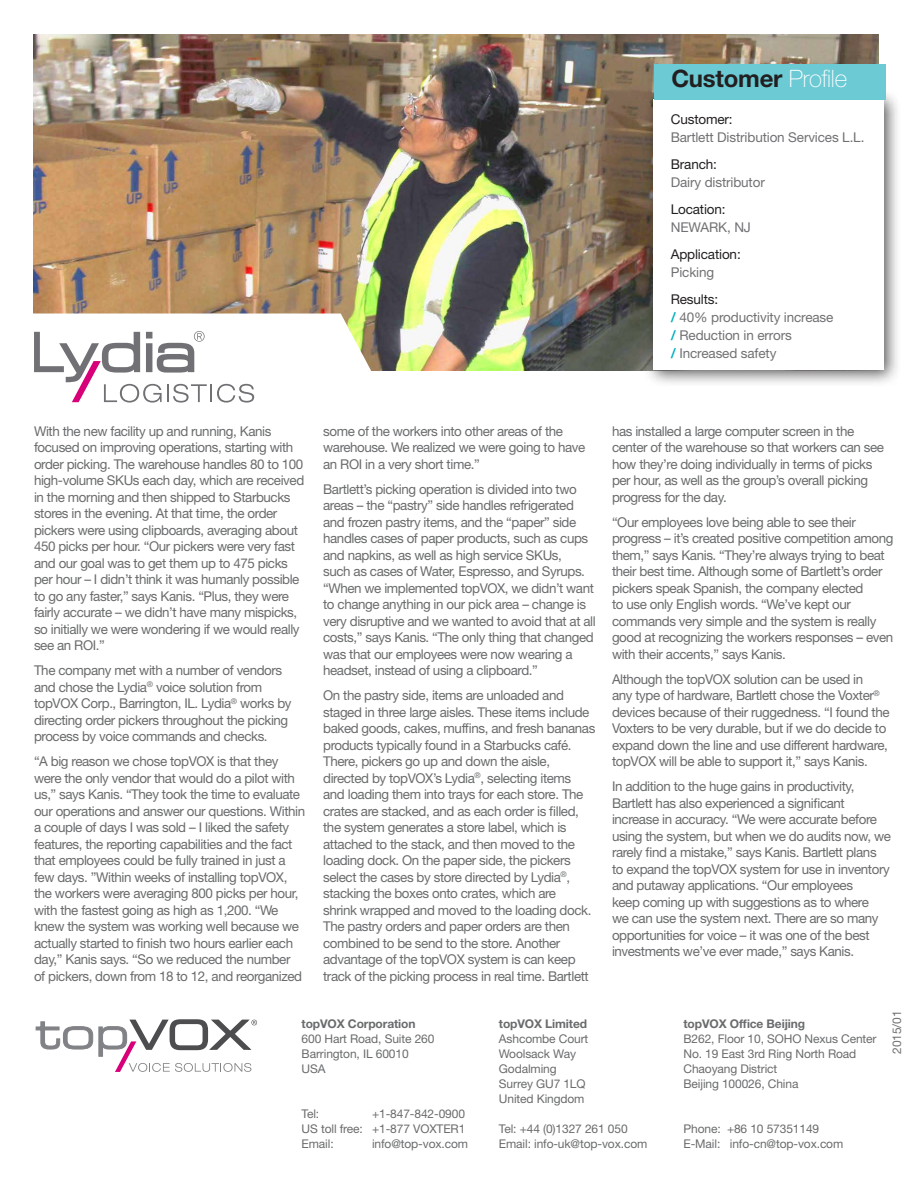
<style>
.page{position:relative;width:918px;height:1188px;background:#fff}
.page>*{position:absolute;margin:0;border:0;box-sizing:border-box;transform-origin:0 0}
.t1{font:700 24px "Helvetica Neue LT Std";letter-spacing:-.01em;color:#231f20}
.t2{font:13.5px/16.5px "Helvetica Neue LT Std";letter-spacing:-.03em;color:#696b6d}
.t3{font:13.5px/18px "Helvetica Neue LT Std";letter-spacing:-.01em;color:#717074}
.t4{font:13.5px "Helvetica Neue LT Std";letter-spacing:-.01em;color:#231f20}
.t5{font:12px/15px "Helvetica Neue LT Std";letter-spacing:-.01em;color:#696b6d}
.t6{font:700 12px "Helvetica Neue LT Std";letter-spacing:-.01em;color:#696b6d}
.t7{font:12px "Helvetica Neue LT Std";letter-spacing:-.01em;color:#717074}
.s1{font-weight:100;color:#fff}
.s2{color:#231f20}
.s3{font-weight:700;font-style:italic;color:#00b0bd}
</style>
<div class="page">
<img style="left:33px;top:34px;width:846px;height:336px">
<svg style="left:33px;top:314px;width:341px;height:89px"></svg>
<div style="left:643px;top:88px;width:258px;height:299px;background:#231f20;opacity:.75"></div>
<div style="left:654px;top:99px;width:230px;height:271px;background:#fff"></div>
<div style="left:654px;top:64px;width:231px;height:36px;background:#6bcad4"></div>
<svg style="left:36px;top:1022px;width:57px;height:27px"></svg>
<svg style="left:99px;top:1019px;width:158px;height:53px"></svg>
<h1 class="t1" style="left:671px;top:64px;width:177px">Customer <span class="s1">Profile</span></h1>
<p class="t4" style="left:671px;top:111px;width:63px">Customer:</p>
<p class="t3" style="left:671px;top:128px;width:195px">Bartlett Distribution Services L.L.</p>
<p class="t4" style="left:671px;top:156px;width:48px">Branch:</p>
<p class="t3" style="left:671px;top:173px;width:96px">Dairy distributor</p>
<p class="t4" style="left:671px;top:201px;width:56px">Location:</p>
<p class="t3" style="left:671px;top:218px;width:82px">NEWARK, NJ</p>
<p class="t4" style="left:671px;top:246px;width:72px">Application:</p>
<p class="t3" style="left:671px;top:263px;width:45px">Picking</p>
<p class="t3" style="left:671px;top:290px;width:164px"><span class="s2">Results:<br></span><span class="s3">/</span> 40% productivity increase <span class="s3">/</span> Reduction in errors<br><span class="s3">/</span> Increased safety</p>
<p class="t2" style="left:34px;top:423px;width:272px">With the new facility up and running, Kanis focused on improving operations, starting with order picking. The warehouse handles 80 to 100 high-volume SKUs each day, which are received in the morning and then shipped to Starbucks stores in the evening. At that time, the order pickers were using clipboards, averaging about 450 picks per hour. “Our pickers were very fast and our goal was to get them up to 475 picks per hour – I didn’t think it was humanly possible to go any faster,” says Kanis. “Plus, they were fairly accurate – we didn’t have many mispicks, so initially we were wondering if we would really see an ROI.”</p>
<p class="t2" style="left:34px;top:662px;width:259px">The company met with a number of vendors and chose the Lydia<sup>®</sup> voice solution from topVOX Corp., Barrington, IL. Lydia<sup>®</sup> works by directing order pickers throughout the picking process by voice commands and checks.</p>
<p class="t2" style="left:34px;top:753px;width:273px">“A big reason we chose topVOX is that they were the only vendor that would do a pilot with us,” says Kanis. “They took the time to evaluate our operations and answer our questions. Within a couple of days I was sold – I liked the safety features, the reporting capabilities and the fact that employees could be fully trained in just a few days. ”Within weeks of installing topVOX, the workers were averaging 800 picks per hour, with the fastest going as high as 1,200. “We knew the system was working well because we actually started to finish two hours earlier each day,” Kanis says. “So we reduced the number<br>of pickers, down from 18 to 12, and reorganized</p>
<p class="t2" style="left:323px;top:423px;width:264px">some of the workers into other areas of the warehouse. We realized we were going to have an ROI in a very short time.”</p>
<p class="t2" style="left:323px;top:481px;width:274px">Bartlett’s picking operation is divided into two areas – the “pastry” side handles refrigerated and frozen pastry items, and the “paper” side handles cases of paper products, such as cups and napkins, as well as high service SKUs,<br>such as cases of Water, Espresso, and Syrups. “When we implemented topVOX, we didn’t want to change anything in our pick area – change is very disruptive and we wanted to avoid that at all costs,” says Kanis. “The only thing that changed was that our employees were now wearing a headset, instead of using a clipboard.”</p>
<p class="t2" style="left:323px;top:687px;width:274px">On the pastry side, items are unloaded and staged in three large aisles. These items include baked goods, cakes, muffins, and fresh bananas products typically found in a Starbucks café.<br>There, pickers go up and down the aisle, directed by topVOX’s Lydia<sup>®</sup>, selecting items and loading them into trays for each store. The crates are stacked, and as each order is filled, the system generates a store label, which is attached to the stack, and then moved to the loading dock. On the paper side, the pickers select the cases by store directed by Lydia<sup>®</sup>, stacking the boxes onto crates, which are<br>shrink wrapped and moved to the loading dock.<br>The pastry orders and paper orders are then combined to be send to the store. Another advantage of the topVOX system is can keep track of the picking process in real time. Bartlett</p>
<p class="t2" style="left:612px;top:423px;width:274px">has installed a large computer screen in the center of the warehouse so that workers can see how they’re doing individually in terms of picks per hour, as well as the group’s overall picking progress for the day.</p>
<p class="t2" style="left:612px;top:514px;width:283px">“Our employees love being able to see their progress – it’s created positive competition among them,” says Kanis. “They’re always trying to beat their best time. Although some of Bartlett’s order pickers speak Spanish, the company elected<br>to use only English words. “We’ve kept our commands very simple and the system is really good at recognizing the workers responses – even with their accents,” says Kanis.</p>
<p class="t2" style="left:612px;top:671px;width:279px">Although the topVOX solution can be used in<br>any type of hardware, Bartlett chose the Voxter<sup>® </sup>devices because of their ruggedness. “I found the Voxters to be very durable, but if we do decide to expand down the line and use different hardware, topVOX will be able to support it,” says Kanis.</p>
<p class="t2" style="left:612px;top:778px;width:281px">In addition to the huge gains in productivity, Bartlett has also experienced a significant increase in accuracy. “We were accurate before using the system, but when we do audits now, we rarely find a mistake,” says Kanis. Bartlett plans to expand the topVOX system for use in inventory and putaway applications. “Our employees<br>keep coming up with suggestions as to where<br>we can use the system next. There are so many opportunities for voice – it was one of the best investments we’ve ever made,” says Kanis.</p>
<p class="t6" style="left:302px;top:1016px;width:115px">topVOX Corporation</p>
<p class="t5" style="left:302px;top:1031px;width:134px">600 Hart Road, Suite 260<br>Barrington, IL 60010<br>USA</p>
<p class="t5" style="left:302px;top:1106px;width:19px">Tel:</p>
<p class="t5" style="left:302px;top:1106px;width:165px;text-align:justify;text-indent:70px">+1-847-842-0900<br>US toll free: +1-877 VOXTER1<br>Email:</p>
<p class="t5" style="left:372px;top:1136px;width:98px">info@top-vox.com</p>
<p class="t6" style="left:499px;top:1016px;width:90px">topVOX Limited</p>
<p class="t5" style="left:499px;top:1031px;width:91px">Ashcombe Court<br>Woolsack Way<br>Godalming<br>Surrey GU7 1LQ<br>United Kingdom</p>
<p class="t5" style="left:499px;top:1121px;width:150px">Tel: +44 (0)1327 261 050<br>Email: info-uk@top-vox.com</p>
<p class="t6" style="left:684px;top:1016px;width:123px">topVOX Office Beijing</p>
<p class="t5" style="left:684px;top:1031px;width:195px">B262, Floor 10, SOHO Nexus Center<br>No. 19 East 3rd Ring North Road<br>Chaoyang District<br>Beijing 100026, China</p>
<p class="t5" style="left:684px;top:1121px;width:161px">Phone: +86 10 57351149<br>E-Mail: info-cn@top-vox.com</p>
<p class="t7" style="left:890px;top:1054px;width:45px;rotate:-90deg">2015/01</p>
</div>
